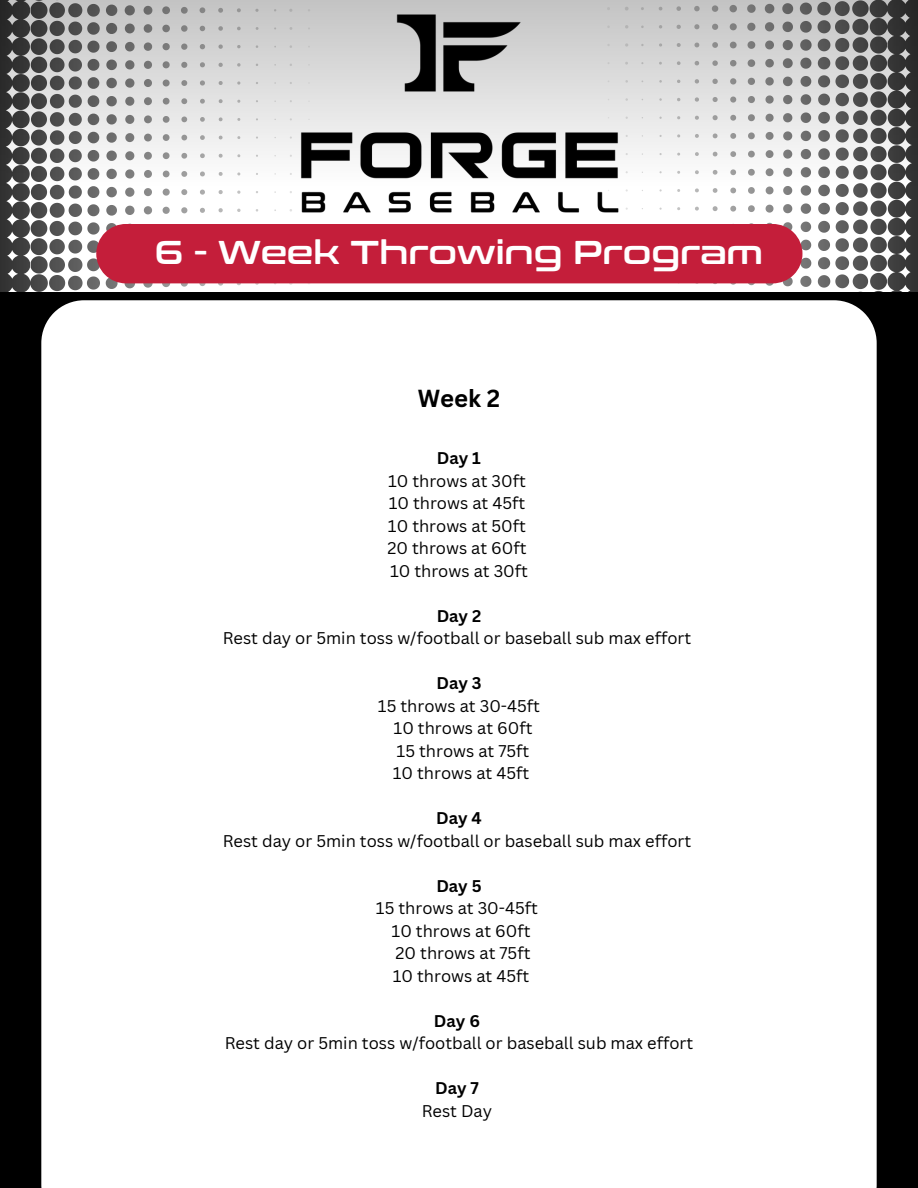
<style>
.page{position:relative;width:918px;height:1188px;background:#fff}
.page>*{position:absolute;margin:0;border:0;box-sizing:border-box;transform-origin:0 0}
.t1{font:33px "Conthrax Sb";color:#fff}
.t2{font:700 24px "Canva Sans";color:#000}
.t3{font:16.5px "Canva Sans";color:#000}
.t4{font:700 16.5px "Canva Sans";color:#000}
</style>
<div class="page">
<svg style="left:607px;top:207px;width:311px;height:85px"></svg>
<svg style="left:0;top:207px;width:311px;height:85px"></svg>
<div style="left:96px;top:224px;width:706px;height:59px;background:#c41e3a"></div>
<img style="left:284px;top:207px;width:350px;height:17px">
<div style="left:0;top:292px;width:918px;height:896px;background:#000"></div>
<div style="left:41px;top:300px;width:836px;height:888px;background:#fff"></div>
<svg style="left:0;top:0;width:918px;height:207px"></svg>
<p class="t1" style="left:155px;top:233px;width:610px">6 - Week Throwing Program</p>
<p class="t2" style="left:418px;top:381px;width:84px">Week 2</p>
<p class="t4" style="left:437px;top:447px;width:46px">Day 1</p>
<p class="t3" style="left:388px;top:469px;width:139px">10 throws at 30ft</p>
<p class="t3" style="left:389px;top:492px;width:138px">10 throws at 45ft</p>
<h1 class="t3" style="left:388px;top:514px;width:140px">10 throws at 50ft</h1>
<h2 class="t3" style="left:387px;top:537px;width:141px">20 throws at 60ft</h2>
<p class="t3" style="left:390px;top:559px;width:139px">10 throws at 30ft</p>
<p class="t4" style="left:437px;top:604px;width:46px">Day 2</p>
<p class="t3" style="left:223px;top:627px;width:470px">Rest day or 5min toss w/football or baseball sub max effort</p>
<p class="t4" style="left:436px;top:672px;width:47px">Day 3</p>
<p class="t3" style="left:378px;top:694px;width:163px">15 throws at 30-45ft</p>
<p class="t3" style="left:394px;top:717px;width:140px">10 throws at 60ft</p>
<p class="t3" style="left:397px;top:739px;width:134px">15 throws at 75ft</p>
<p class="t3" style="left:393px;top:762px;width:138px">10 throws at 45ft</p>
<p class="t4" style="left:436px;top:807px;width:47px">Day 4</p>
<p class="t3" style="left:223px;top:829px;width:470px">Rest day or 5min toss w/football or baseball sub max effort</p>
<p class="t4" style="left:436px;top:874px;width:47px">Day 5</p>
<p class="t3" style="left:376px;top:897px;width:163px">15 throws at 30-45ft</p>
<p class="t3" style="left:392px;top:919px;width:140px">10 throws at 60ft</p>
<p class="t3" style="left:396px;top:942px;width:136px">20 throws at 75ft</p>
<p class="t3" style="left:393px;top:964px;width:138px">10 throws at 45ft</p>
<p class="t4" style="left:434px;top:1009px;width:48px">Day 6</p>
<p class="t3" style="left:225px;top:1032px;width:470px">Rest day or 5min toss w/football or baseball sub max effort</p>
<p class="t4" style="left:435px;top:1077px;width:45px">Day 7</p>
<p class="t3" style="left:422px;top:1099px;width:72px">Rest Day</p>
</div>
